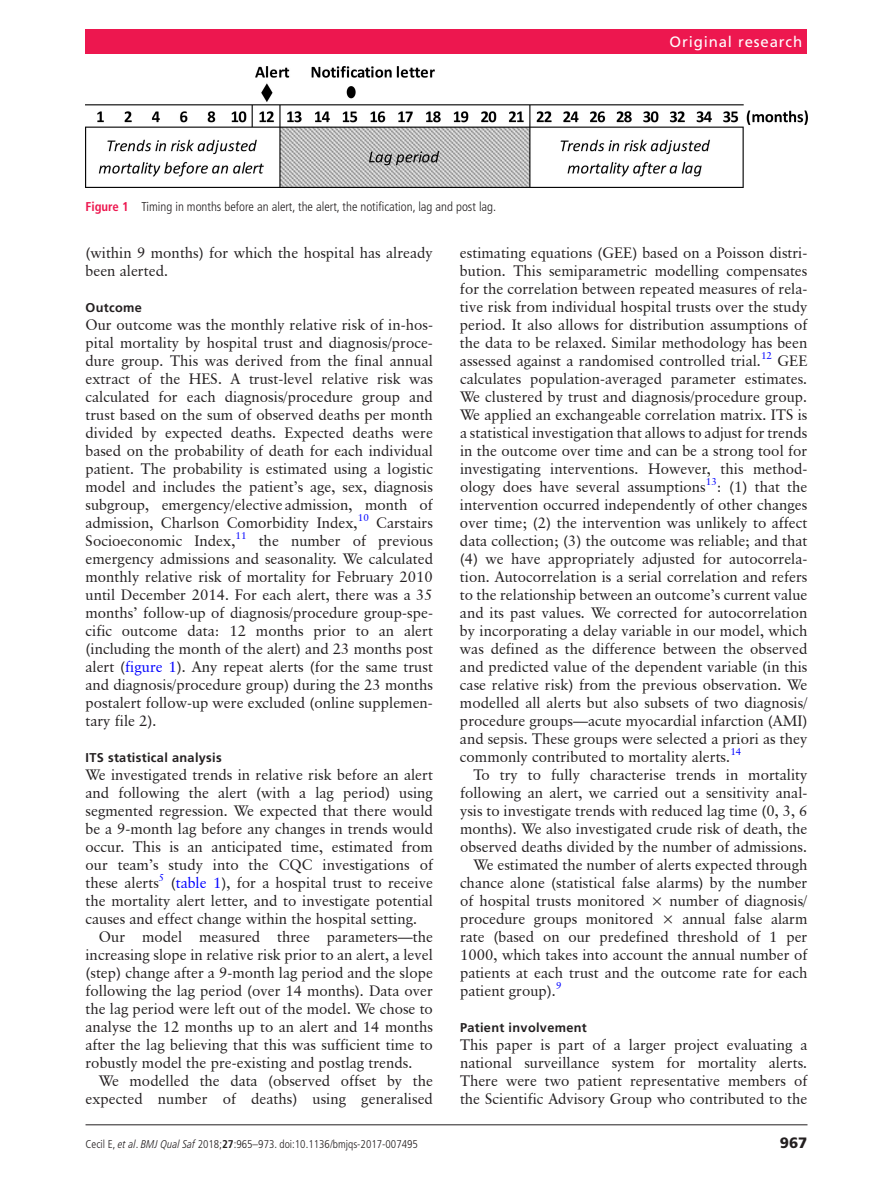
<style>
.page{position:relative;width:893px;height:1191px;background:#fff}
.page>*{position:absolute;margin:0;border:0;box-sizing:border-box;transform-origin:0 0}
.t1{font:15px/18px "Classical Garamond BT";color:#231f20;text-align:justify}
.t2{font:15px "Frutiger LT Std";letter-spacing:.055em;color:#fff}
.t3{font:900 15px "Frutiger LT Std";color:#231f20}
.t4{font:300 condensed 12.75px "Frutiger LT Pro";color:#231f20}
.t5{font:700 12.75px "Frutiger LT Std";letter-spacing:.025em;color:#231f20}
.t6{font:300 condensed 11.25px "Frutiger LT Pro";color:#231f20}
.t7{font:9.9px "Classical Garamond BT";color:#00f}
.s1{font-weight:700;color:#ed174f}
.s2{color:#00f}
.s3{font-style:italic}
.s4{font-weight:700}
</style>
<div class="page">
<hr style="left:86px;top:1124px;width:721px;height:1px;background:#231f20">
<div style="left:86px;top:30px;width:721px;height:24px;background:#ed174f"></div>
<img style="left:86px;top:66px;width:721px;height:122px">
<p class="t2" style="left:670px;top:33px;width:134px">Original research</p>
<p class="t4" style="left:86px;top:199px;width:412px"><span class="s1">Figure 1</span> Timing in months before an alert, the alert, the notification, lag and post lag.</p>
<p class="t1" style="left:86px;top:243px;width:349px">(within 9 months) for which the hospital has already been alerted.</p>
<p class="t5" style="left:86px;top:300px;width:58px">Outcome</p>
<p class="t1" style="left:86px;top:315px;width:349px">Our outcome was the monthly relative risk of in-hos&shy;pital mortality by hospital trust and diagnosis/proce&shy;dure group. This was derived from the final annual extract of the HES. A trust-level relative risk was calculated for each diagnosis/procedure group and trust based on the sum of observed deaths per month divided by expected deaths. Expected deaths were based on the probability of death for each individual patient. The probability is estimated using a logistic model and includes the patient’s age, sex, diagnosis subgroup, emergency/elective admission, month of admission, Charlson Comorbidity Index,</p>
<p class="t1" style="left:460px;top:243px;width:349px">estimating equations (GEE) based on a Poisson distri&shy;bution. This semiparametric modelling compensates for the correlation between repeated measures of rela&shy;tive risk from individual hospital trusts over the study period. It also allows for distribution assumptions of the data to be relaxed. Similar methodology has been assessed against a randomised controlled trial.<sup>12</sup> GEE calculates population-averaged parameter estimates.<br>We clustered by trust and diagnosis/procedure group.<br>We applied an exchangeable correlation matrix. ITS is a statistical investigation that allows to adjust for trends in the outcome over time and can be a strong tool for investigating interventions. However, this method&shy;ology does have several assumptions</p>
<p class="t7" style="left:706px;top:475px;width:13px">13</p>
<p class="t1" style="left:460px;top:477px;width:349px;text-indent:257px">: (1) that the intervention occurred independently of other changes over time; (2) the intervention was unlikely to affect data collection; (3) the outcome was reliable; and that (4) we have appropriately adjusted for autocorrela&shy;tion. Autocorrelation is a serial correlation and refers to the relationship between an outcome’s current value and its past values. We corrected for autocorrelation by incorporating a delay variable in our model, which was defined as the difference between the observed and predicted value of the dependent variable (in this case relative risk) from the previous observation. We modelled all alerts but also subsets of two diagnosis/ procedure groups—acute myocardial infarction (AMI) and sepsis. These groups were selected a priori as they commonly contributed to mortality alerts.</p>
<p class="t7" style="left:358px;top:511px;width:13px">10</p>
<p class="t1" style="left:376px;top:513px;width:58px">Carstairs</p>
<p class="t1" style="left:86px;top:531px;width:152px">Socioeconomic Index,</p>
<p class="t7" style="left:236px;top:529px;width:13px">11</p>
<p class="t1" style="left:85px;top:531px;width:349px;text-indent:173px">the number of previous emergency admissions and seasonality. We calculated monthly relative risk of mortality for February 2010 until December 2014. For each alert, there was a 35 months’ follow-up of diagnosis/procedure group-spe&shy;cific outcome data: 12 months prior to an alert (including the month of the alert) and 23 months post alert (<span class="s2">figure 1</span>). Any repeat alerts (for the same trust and diagnosis/procedure group) during the 23 months postalert follow-up were excluded (online supplemen&shy;tary file 2).</p>
<p class="t5" style="left:86px;top:750px;width:138px">ITS statistical analysis</p>
<p class="t1" style="left:86px;top:765px;width:349px">We investigated trends in relative risk before an alert and following the alert (with a lag period) using segmented regression. We expected that there would be a 9-month lag before any changes in trends would occur. This is an anticipated time, estimated from our team’s study into the CQC investigations of these alerts</p>
<p class="t7" style="left:730px;top:745px;width:13px">14</p>
<p class="t1" style="left:473px;top:765px;width:335px">To try to fully characterise trends in mortality</p>
<p class="t1" style="left:460px;top:783px;width:349px">following an alert, we carried out a sensitivity anal-</p>
<p class="t1" style="left:460px;top:801px;width:349px">ysis to investigate trends with reduced lag time (0, 3, 6</p>
<p class="t1" style="left:460px;top:819px;width:349px">months). We also investigated crude risk of death, the</p>
<p class="t1" style="left:460px;top:837px;width:349px">observed deaths divided by the number of admissions.</p>
<p class="t1" style="left:473px;top:855px;width:335px">We estimated the number of alerts expected through</p>
<p class="t1" style="left:460px;top:873px;width:349px">chance alone (statistical false alarms) by the number</p>
<p class="t1" style="left:460px;top:891px;width:349px">of hospital trusts monitored × number of diagnosis/</p>
<p class="t1" style="left:460px;top:909px;width:349px">procedure groups monitored × annual false alarm</p>
<p class="t1" style="left:460px;top:927px;width:349px">rate (based on our predefined threshold of 1 per</p>
<p class="t1" style="left:460px;top:945px;width:349px">1000, which takes into account the annual number of</p>
<p class="t1" style="left:460px;top:963px;width:349px">patients at each trust and the outcome rate for each</p>
<p class="t1" style="left:460px;top:981px;width:98px">patient group).</p>
<p class="t7" style="left:556px;top:979px;width:7px">9</p>
<p class="t5" style="left:460px;top:1020px;width:128px">Patient involvement</p>
<p class="t1" style="left:460px;top:1035px;width:349px">This paper is part of a larger project evaluating a national surveillance system for mortality alerts.<br>There were two patient representative members of the Scientific Advisory Group who contributed to the</p>
<p class="t7" style="left:159px;top:871px;width:7px">5</p>
<p class="t1" style="left:85px;top:873px;width:349px;text-indent:85px">(<span class="s2">table 1</span>), for a hospital trust to receive the mortality alert letter, and to investigate potential causes and effect change within the hospital setting.</p>
<p class="t1" style="left:85px;top:927px;width:349px;text-indent:14px">Our model measured three parameters—the increasing slope in relative risk prior to an alert, a level (step) change after a 9-month lag period and the slope following the lag period (over 14 months). Data over the lag period were left out of the model. We chose to analyse the 12 months up to an alert and 14 months after the lag believing that this was sufficient time to robustly model the pre-existing and postlag trends.</p>
<p class="t1" style="left:85px;top:1071px;width:349px;text-align:right">We modelled the data (observed offset by the expected number of deaths) using generalised</p>
<p class="t6" style="left:86px;top:1137px;width:334px">Cecil E, <span class="s3">et al</span>. <span class="s3">BMJ Qual Saf</span> 2018;<span class="s4">27</span>:965–973. doi:10.1136/bmjqs-2017-007495</p>
<p class="t3" style="left:780px;top:1133px;width:29px">967</p>
</div>
